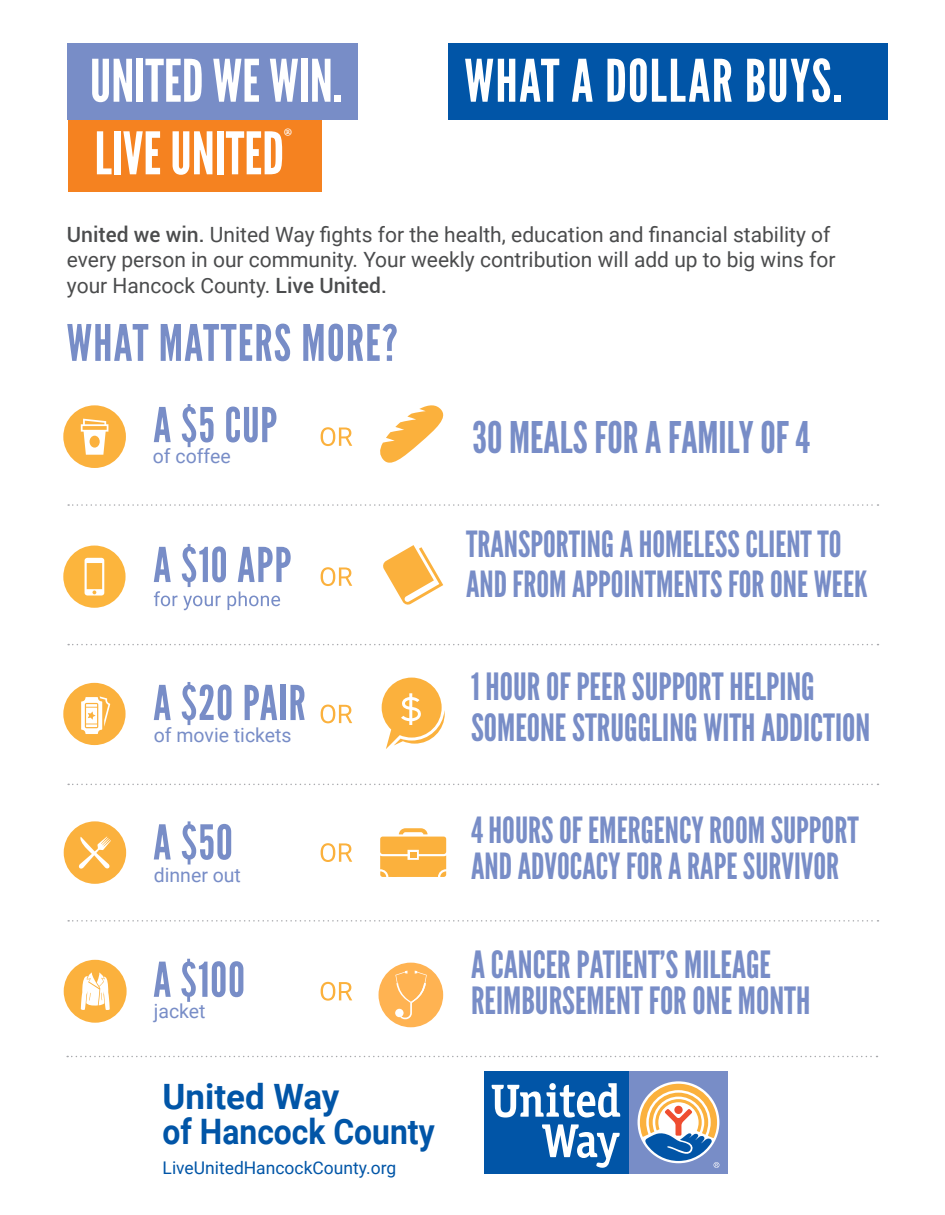
<style>
.page{position:relative;width:945px;height:1215px;background:#fff}
.page>*{position:absolute;margin:0;border:0;box-sizing:border-box;transform-origin:0 0}
.Headline_2a{font:58.5px "League Gothic";color:#fff}
.Headline_2a-2{font:58.5px "League Gothic";letter-spacing:.025em;color:#fff}
.t1{font:50.25px "League Gothic";letter-spacing:.025em;color:#788dc7}
.t2{font:43.5px "League Gothic";color:#788dc7}
.t3{font:37.5px/40.5px "League Gothic";color:#788dc7}
.t4{font:36px/40.5px "League Gothic";color:#788dc7}
.t5{font:700 35.1px "Roboto";color:#0155a7;scale:.91 1}
.t6{font:700 34.95px "Roboto";color:#0155a7}
.t7{font:28.2px "Minion Pro";color:#fff}
.t8{font:21px/25.5px "Roboto";color:#4b4c4d}
.t9{font:19.5px "Roboto";color:#788dc7}
.t10{font:17.4px "Roboto";color:#0155a7}
.s1{font-weight:500}
</style>
<div class="page">
<div style="left:449px;top:43px;width:439px;height:77px;background:#0155a7"></div>
<svg style="left:68px;top:504px;width:811px;height:2px"></svg>
<svg style="left:68px;top:644px;width:811px;height:1px"></svg>
<svg style="left:68px;top:784px;width:811px;height:1px"></svg>
<svg style="left:68px;top:920px;width:811px;height:2px"></svg>
<svg style="left:67px;top:1056px;width:811px;height:1px"></svg>
<svg style="left:321px;top:982px;width:31px;height:19px"></svg>
<svg style="left:154px;top:962px;width:17px;height:35px"></svg>
<svg style="left:181px;top:959px;width:62px;height:43px"></svg>
<svg style="left:64px;top:960px;width:63px;height:63px"></svg>
<svg style="left:321px;top:427px;width:31px;height:19px"></svg>
<svg style="left:63px;top:405px;width:63px;height:63px"></svg>
<svg style="left:154px;top:407px;width:17px;height:35px"></svg>
<svg style="left:182px;top:404px;width:32px;height:43px"></svg>
<svg style="left:226px;top:407px;width:50px;height:36px"></svg>
<svg style="left:380px;top:405px;width:64px;height:58px"></svg>
<svg style="left:380px;top:828px;width:66px;height:49px"></svg>
<div style="left:410px;top:852px;width:7px;height:6px;background:#fbb13d"></div>
<svg style="left:154px;top:824px;width:17px;height:36px"></svg>
<svg style="left:182px;top:821px;width:49px;height:44px"></svg>
<svg style="left:64px;top:821px;width:62px;height:63px"></svg>
<svg style="left:321px;top:843px;width:31px;height:19px"></svg>
<svg style="left:321px;top:567px;width:31px;height:19px"></svg>
<svg style="left:63px;top:546px;width:63px;height:62px"></svg>
<svg style="left:154px;top:544px;width:137px;height:66px"></svg>
<svg style="left:383px;top:545px;width:60px;height:60px"></svg>
<svg style="left:321px;top:705px;width:31px;height:18px"></svg>
<svg style="left:154px;top:685px;width:17px;height:35px"></svg>
<svg style="left:182px;top:682px;width:50px;height:43px"></svg>
<svg style="left:245px;top:685px;width:32px;height:35px"></svg>
<div style="left:281px;top:685px;width:5px;height:35px;background:#788dc7"></div>
<svg style="left:290px;top:685px;width:15px;height:35px"></svg>
<svg style="left:63px;top:683px;width:63px;height:62px"></svg>
<svg style="left:382px;top:678px;width:63px;height:71px"></svg>
<div style="left:379px;top:963px;width:64px;height:64px;background:#ffb352;border-radius:50%"></div>
<svg style="left:395px;top:971px;width:32px;height:48px"></svg>
<div style="left:68px;top:116px;width:253px;height:76px;background:#f58220"></div>
<div style="left:67px;top:43px;width:291px;height:77px;background:#788dc7"></div>
<div style="left:629px;top:1072px;width:99px;height:102px;background:#788dc7"></div>
<div style="left:484px;top:1072px;width:145px;height:102px;background:#0155a7"></div>
<svg style="left:542px;top:1124px;width:78px;height:44px"></svg>
<svg style="left:492px;top:1083px;width:128px;height:35px"></svg>
<svg style="left:640px;top:1084px;width:79px;height:84px"></svg>
<p class="Headline_2a" style="left:90px;top:46px;width:254px">UNITED WE WIN.</p>
<p class="Headline_2a" style="left:95px;top:119px;width:191px">LIVE UNITED</p>
<p class="t7" style="left:284px;top:119px;width:11px">®</p>
<p class="Headline_2a-2" style="left:464px;top:46px;width:379px">WHAT A DOLLAR BUYS.</p>
<p class="t8" style="left:67px;top:221px;width:770px"><span class="s1">United we win.</span> United Way fights for the health, education and financial stability of every person in our community. Your weekly contribution will add up to big wins for your Hancock County. <span class="s1">Live United.</span></p>
<p class="t1" style="left:67px;top:313px;width:333px">WHAT MATTERS MORE?</p>
<p class="t9" style="left:153px;top:442px;width:80px">of coffee</p>
<p class="t9" style="left:154px;top:722px;width:139px">of movie tickets</p>
<p class="t9" style="left:154px;top:862px;width:89px">dinner out</p>
<p class="t9" style="left:154px;top:998px;width:53px">jacket</p>
<p class="t6" style="left:163px;top:1072px;width:178px">United Way</p>
<p class="t5" style="left:163px;top:1107px;width:300px">of Hancock County</p>
<p class="t10" style="left:163px;top:1156px;width:235px">LiveUnitedHancockCounty.org</p>
<p class="t2" style="left:472px;top:411px;width:339px">30 MEALS FOR A FAMILY OF 4</p>
<p class="t4" style="left:466px;top:524px;width:403px">TRANSPORTING A HOMELESS CLIENT TO<br>AND FROM APPOINTMENTS FOR ONE WEEK</p>
<p class="t3" style="left:471px;top:667px;width:401px">1 HOUR OF PEER SUPPORT HELPING<br>SOMEONE STRUGGLING WITH ADDICTION</p>
<p class="t4" style="left:471px;top:812px;width:389px;line-height:36px">4 HOURS OF EMERGENCY ROOM SUPPORT<br>AND ADVOCACY FOR A RAPE SURVIVOR</p>
<p class="t3" style="left:471px;top:947px;width:341px;line-height:36px">A CANCER PATIENT’S MILEAGE<br>REIMBURSEMENT FOR ONE MONTH</p>
</div>
